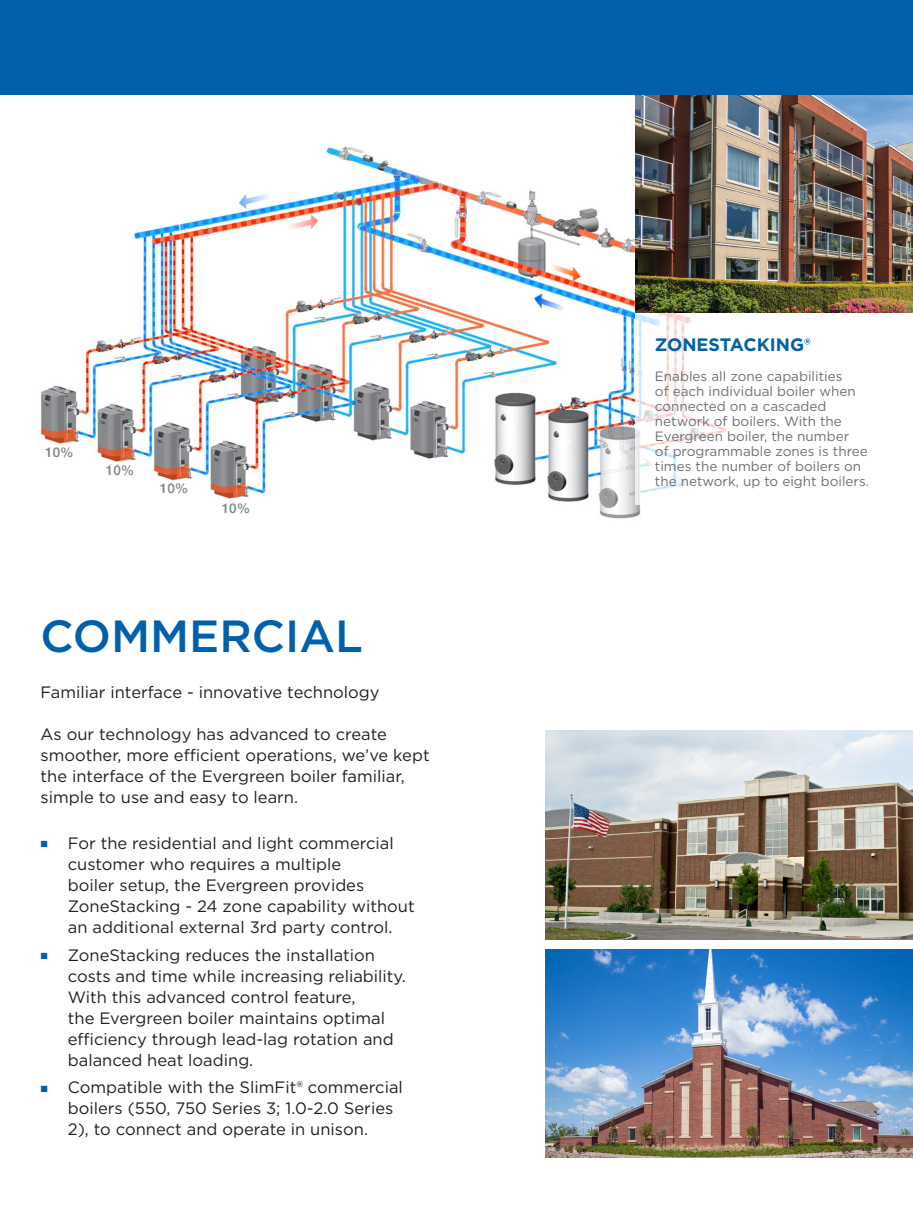
<style>
.page{position:relative;width:913px;height:1215px;background:#fff}
.page>*{position:absolute;margin:0;border:0;box-sizing:border-box;transform-origin:0 0}
.wm_headline{font:500 45px "Gotham";color:#0060a9}
.honeywell{font:700 18px "Gotham";color:#0060a9}
.wm_body_gray_sub{font:16.5px/21px "Gotham";color:#231f20}
.bullets{font:13.5px/15px "Gotham";color:#6d6f71}
.t1{font:500 13.5px "Helvetica Neue";color:#808285}
.s1{color:#0060a9}
.s2{font-weight:500}
</style>
<div class="page">
<img style="left:26px;top:94px;width:615px;height:425px">
<div style="left:636px;top:301px;width:277px;height:204px;background:#fff"></div>
<img style="left:635px;top:94px;width:278px;height:219px">
<div style="left:214px;top:502px;width:44px;height:24px;background:#fff"></div>
<div style="left:153px;top:483px;width:43px;height:24px;background:#fff"></div>
<div style="left:99px;top:465px;width:43px;height:24px;background:#fff"></div>
<div style="left:38px;top:447px;width:43px;height:23px;background:#fff"></div>
<img style="left:545px;top:731px;width:368px;height:208px">
<img style="left:545px;top:949px;width:368px;height:209px">
<div style="left:0;top:0;width:913px;height:94px;background:#0060a9"></div>
<p class="t1" style="left:45px;top:444px;width:30px">10%</p>
<p class="t1" style="left:106px;top:463px;width:30px">10%</p>
<p class="t1" style="left:160px;top:481px;width:30px">10%</p>
<p class="t1" style="left:222px;top:500px;width:30px">10%</p>
<p class="wm_headline" style="left:41px;top:607px;width:324px">COMMERCIAL</p>
<p class="wm_body_gray_sub" style="left:40px;top:682px;width:340px">Familiar interface - innovative technology</p>
<p class="wm_body_gray_sub" style="left:40px;top:724px;width:390px">As our technology has advanced to create smoother, more efficient operations, we’ve kept the interface of the Evergreen boiler familiar, simple to use and easy to learn.</p>
<p class="wm_body_gray_sub" style="left:68px;top:832px;width:348px;text-indent:-27px"><span class="s1">■</span> For the residential and light commercial customer who requires a multiple<br>boiler setup, the Evergreen provides ZoneStacking - 24 zone capability without an additional external 3rd party control.</p>
<p class="wm_body_gray_sub" style="left:68px;top:944px;width:340px;text-indent:-27px"><span class="s1">■</span> ZoneStacking reduces the installation costs and time while increasing reliability.<br>With this advanced control feature,<br>the Evergreen boiler maintains optimal efficiency through lead-lag rotation and balanced heat loading.</p>
<p class="wm_body_gray_sub" style="left:68px;top:1077px;width:336px;text-indent:-27px"><span class="s1">■</span> Compatible with the SlimFit® commercial boilers (550, 750 Series 3; 1.0-2.0 Series<br>2), to connect and operate in unison.</p>
<p class="honeywell" style="left:655px;top:332px;width:158px">ZONESTACKING<span class="s2">®</span></p>
<p class="bullets" style="left:655px;top:369px;width:216px">Enables all zone capabilities<br>of each individual boiler when connected on a cascaded network of boilers. With the<br>Evergreen boiler, the number<br>of programmable zones is three times the number of boilers on the network, up to eight boilers.</p>
</div>
